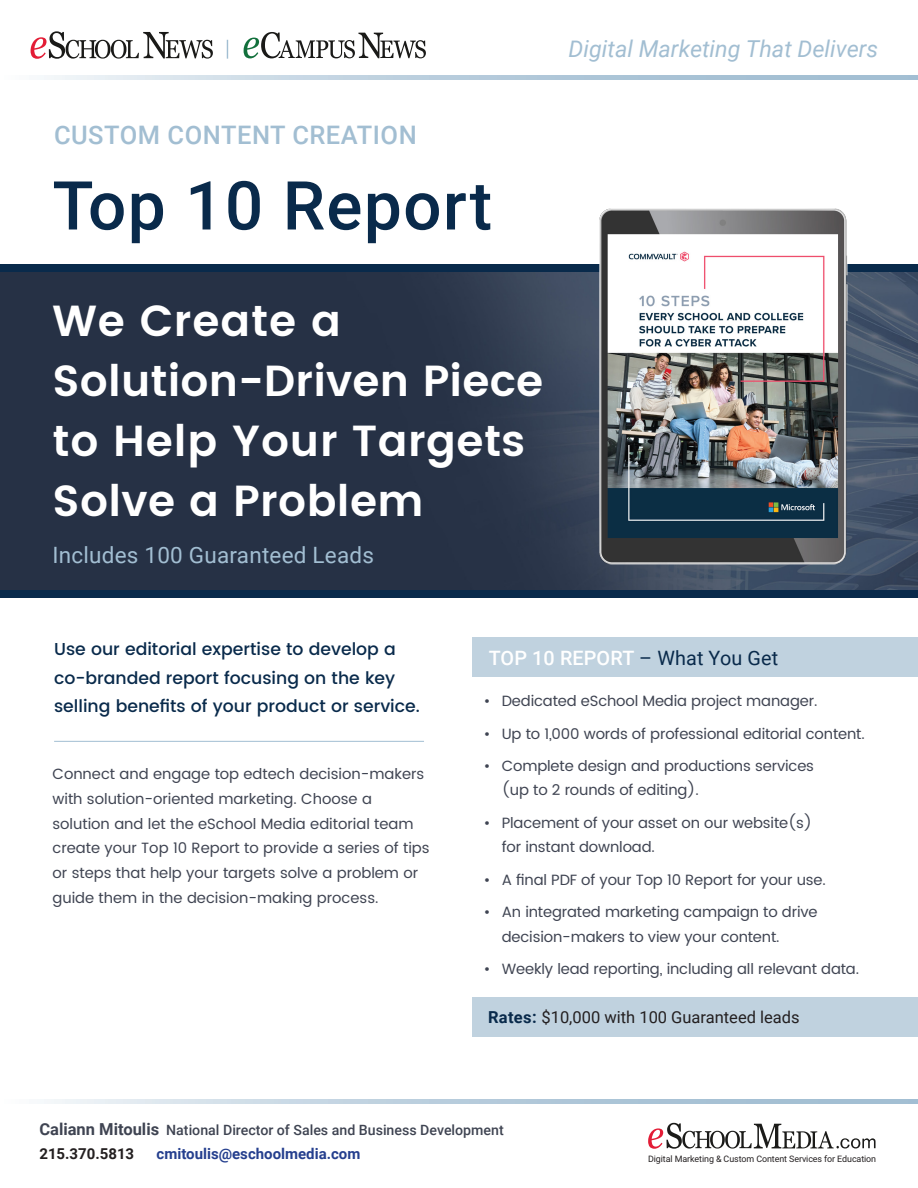
<style>
.page{position:relative;width:918px;height:1188px;background:#fff}
.page>*{position:absolute;margin:0;border:0;box-sizing:border-box;transform-origin:0 0}
.t1{font:500 67.5px "Roboto";letter-spacing:.02em;color:#092a4b}
.t2{font:600 43.5px/60px "Poppins";letter-spacing:.01em;color:#fff}
.t3{font:500 25.5px "Roboto";letter-spacing:.02em;color:#a2bed2}
.t4{font:italic 23.25px "Roboto";color:#a2bed2}
.t5{font:22.5px "Roboto";letter-spacing:.01em;color:#a2bed2}
.t6{font:500 19.8px "Roboto";letter-spacing:.005em;color:#fff}
.t7{font:500 17.25px/28.5px "Poppins";color:#092a4b}
.t8{font:16.5px "Roboto";color:#231f20}
.t9{font:700 15px "Roboto";color:#253f8e}
.t10{font:700 15px "Roboto";color:#231f20}
.t11{font:14.85px/24.8px "Poppins";letter-spacing:-.01em;color:#3f4452}
.t12{font:500 14.1px "Roboto";color:#3f4452}
.t13{font:9px "Roboto";letter-spacing:-.01em;color:#231f20}
.s1{font-weight:400;color:#092a4b}
.s2{font-weight:700;color:#092a4b}
.s3{font-weight:700;font-size:16.5px}
</style>
<div class="page">
<svg style="left:44px;top:76px;width:874px;height:4px;background:#bcd0de"></svg>
<svg style="left:31px;top:31px;width:182px;height:28px"></svg>
<svg style="left:244px;top:32px;width:182px;height:26px"></svg>
<svg style="left:227px;top:40px;width:1px;height:19px"></svg>
<svg style="left:648px;top:1123px;width:228px;height:26px"></svg>
<svg style="left:44px;top:1099px;width:874px;height:4px;background:#bcd0de"></svg>
<img style="left:0;top:272px;width:918px;height:318px">
<div style="left:0;top:264px;width:918px;height:8px;background:#092a4b"></div>
<div style="left:0;top:590px;width:918px;height:8px;background:#092a4b"></div>
<div style="left:472px;top:637px;width:446px;height:39px;background:#c0d2df"></div>
<hr style="left:54px;top:741px;width:370px;height:1px;background:#a2bed2">
<div style="left:472px;top:998px;width:446px;height:39px;background:#c0d2df"></div>
<img style="left:591px;top:208px;width:264px;height:366px">
<h3 class="t3" style="left:54px;top:117px;width:364px">CUSTOM CONTENT CREATION</h3>
<p class="t1" style="left:52px;top:158px;width:441px">Top 10 Report</p>
<p class="t2" style="left:52px;top:292px;width:492px">We Create a<br>Solution-Driven Piece to Help Your Targets<br>Solve a Problem</p>
<p class="t5" style="left:52px;top:539px;width:323px">Includes 100 Guaranteed Leads</p>
<h3 class="t4" style="left:569px;top:33px;width:311px">Digital Marketing That Delivers</h3>
<p class="t7" style="left:54px;top:635px;width:343px">Use our editorial expertise to develop a co-branded report focusing on the key</p>
<p class="t7" style="left:54px;top:692px;width:367px">selling benefits of your product or service.</p>
<p class="t11" style="left:484px;top:689px;width:335px">• Dedicated eSchool Media project manager.</p>
<p class="t11" style="left:484px;top:721px;width:382px">• Up to 1,000 words of professional editorial content.</p>
<p class="t11" style="left:502px;top:754px;width:314px;text-indent:-18px">• Complete design and productions services (up to 2 rounds of editing).</p>
<p class="t11" style="left:502px;top:811px;width:312px;text-indent:-18px">• Placement of your asset on our website(s) for instant download.</p>
<p class="t11" style="left:484px;top:867px;width:343px">• A final PDF of your Top 10 Report for your use.</p>
<p class="t11" style="left:502px;top:900px;width:317px;text-indent:-18px">• An integrated marketing campaign to drive decision-makers to view your content.</p>
<p class="t11" style="left:484px;top:957px;width:377px">• Weekly lead reporting, including all relevant data.</p>
<p class="t6" style="left:489px;top:644px;width:291px">TOP 10 REPORT <span class="s1">– What You Get</span></p>
<p class="t11" style="left:52px;top:762px;width:373px">Connect and engage top edtech decision-makers with solution-oriented marketing. Choose a</p>
<p class="t11" style="left:52px;top:812px;width:379px">solution and let the eSchool Media editorial team create your Top 10 Report to provide a series of tips or steps that help your targets solve a problem or guide them in the decision-making process.</p>
<p class="t8" style="left:488px;top:1006px;width:313px"><span class="s2">Rates:</span> $10,000 with 100 Guaranteed leads</p>
<p class="t12" style="left:39px;top:1120px;width:466px"><span class="s3">Caliann Mitoulis</span> National Director of Sales and Business Development</p>
<p class="t10" style="left:39px;top:1143px;width:96px">215.370.5813</p>
<p class="t9" style="left:157px;top:1143px;width:205px">cmitoulis@eschoolmedia.com</p>
<p class="t13" style="left:648px;top:1152px;width:229px">Digital Marketing &amp; Custom Content Services for Education</p>
</div>
